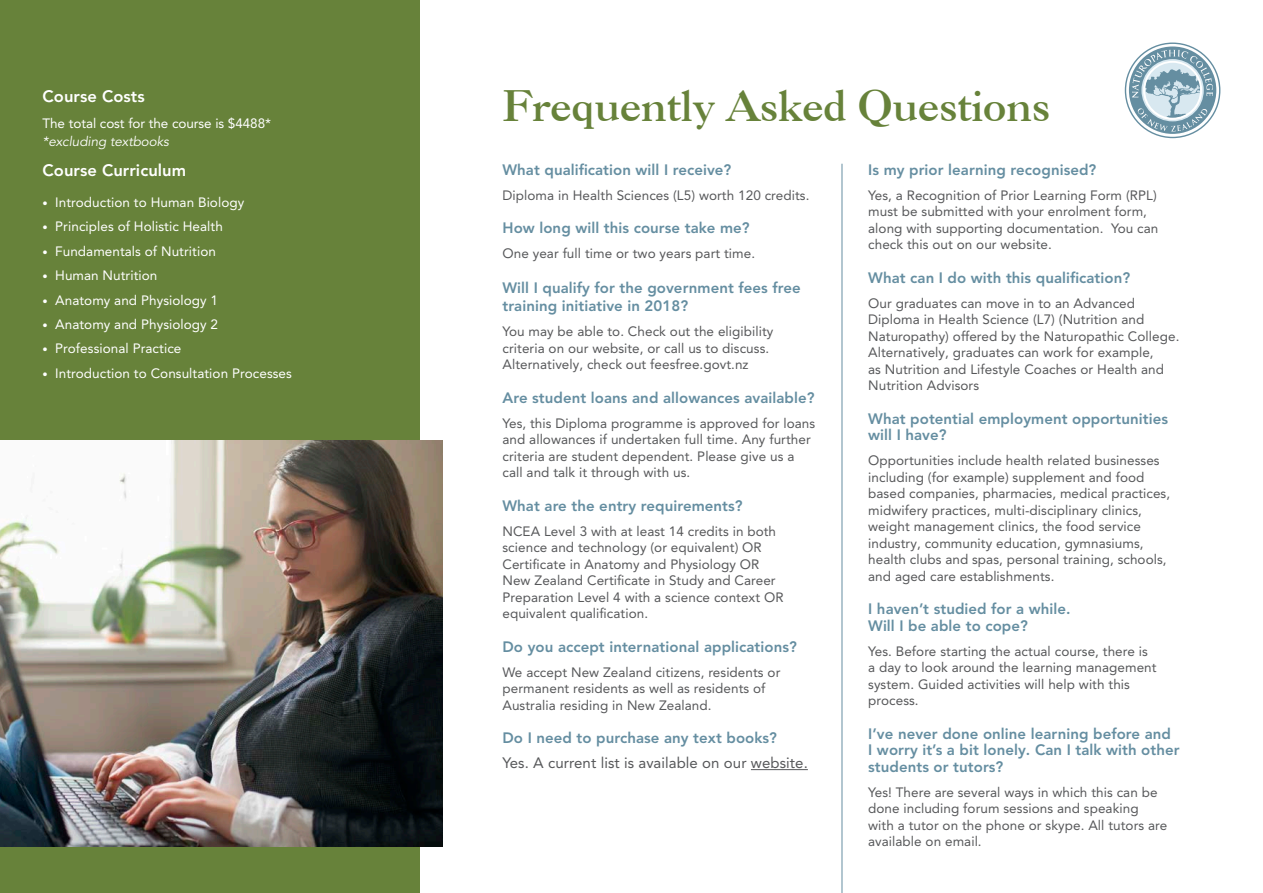
<style>
.page{position:relative;width:1263px;height:893px;background:#fff}
.page>*{position:absolute;margin:0;border:0;box-sizing:border-box;transform-origin:0 0}
.t1{font:700 42px "Caslon BT";color:#67823a}
.Paragraph_Style_1{font:800 16.5px "Avenir LT Pro";letter-spacing:.005em;color:#fff}
.Paragraph_Style_1-2{font:800 15px/16.5px "Avenir LT Pro";letter-spacing:.005em;color:#658ea1}
.Body_Copy{font:15px "Avenir LT Pro";letter-spacing:.005em;color:#57585a}
.Body_Copy-2{font:13.5px/16.5px "Avenir LT Pro";letter-spacing:.005em;color:#57585a}
.Body_Copy-3{font:13.5px/18px "Avenir LT Pro";letter-spacing:.005em;color:#fff}
.s1{font-style:italic}
.s2{font-size:10.5px}
</style>
<div class="page">
<hr style="left:751px;top:769px;width:57px;height:1px;background:#57585a">
<hr style="left:842px;top:164px;width:1px;height:729px;background:#658ea1">
<svg style="left:1126px;top:44px;width:93px;height:93px"></svg>
<div style="left:0;top:0;width:420px;height:893px;background:#67823a"></div>
<img style="left:0;top:440px;width:442px;height:406px">
<p class="Paragraph_Style_1" style="left:43px;top:86px;width:104px">Course Costs</p>
<p class="Body_Copy-3" style="left:43px;top:114px;width:230px">The total cost for the course is $4488* <span class="s1">*excluding textbooks</span></p>
<p class="Paragraph_Style_1" style="left:43px;top:161px;width:145px">Course Curriculum</p>
<p class="Body_Copy-3" style="left:43px;top:193px;width:203px"><span class="s2">•</span> Introduction to Human Biology</p>
<p class="Body_Copy-3" style="left:43px;top:218px;width:182px"><span class="s2">•</span> Principles of Holistic Health</p>
<p class="Body_Copy-3" style="left:43px;top:242px;width:175px"><span class="s2">•</span> Fundamentals of Nutrition</p>
<p class="Body_Copy-3" style="left:43px;top:266px;width:116px"><span class="s2">•</span> Human Nutrition</p>
<p class="Body_Copy-3" style="left:43px;top:291px;width:177px"><span class="s2">•</span> Anatomy and Physiology 1</p>
<p class="Body_Copy-3" style="left:43px;top:315px;width:177px"><span class="s2">•</span> Anatomy and Physiology 2</p>
<p class="Body_Copy-3" style="left:43px;top:339px;width:140px"><span class="s2">•</span> Professional Practice</p>
<p class="Body_Copy-3" style="left:43px;top:364px;width:251px"><span class="s2">•</span> Introduction to Consultation Processes</p>
<p class="t1" style="left:502px;top:80px;width:549px">Frequently Asked Questions</p>
<p class="Paragraph_Style_1-2" style="left:868px;top:161px;width:230px">Is my prior learning recognised?</p>
<p class="Body_Copy-2" style="left:868px;top:186px;width:292px">Yes, a Recognition of Prior Learning Form (RPL) must be submitted with your enrolment form, along with supporting documentation. You can check this out on our website.</p>
<p class="Paragraph_Style_1-2" style="left:868px;top:269px;width:263px">What can I do with this qualification?</p>
<p class="Body_Copy-2" style="left:868px;top:294px;width:313px">Our graduates can move in to an Advanced Diploma in Health Science (L7) (Nutrition and Naturopathy) offered by the Naturopathic College.<br>Alternatively, graduates can work for example,<br>as Nutrition and Lifestyle Coaches or Health and Nutrition Advisors</p>
<p class="Paragraph_Style_1-2" style="left:868px;top:410px;width:301px">What potential employment opportunities will I have?</p>
<p class="Body_Copy-2" style="left:868px;top:452px;width:303px">Opportunities include health related businesses including (for example) supplement and food based companies, pharmacies, medical practices, midwifery practices, multi-disciplinary clinics, weight management clinics, the food service industry, community education, gymnasiums, health clubs and spas, personal training, schools, and aged care establishments.</p>
<p class="Paragraph_Style_1-2" style="left:868px;top:601px;width:204px">I haven’t studied for a while.<br>Will I be able to cope?</p>
<p class="Body_Copy-2" style="left:868px;top:642px;width:290px">Yes. Before starting the actual course, there is a day to look around the learning management system. Guided activities will help with this process.</p>
<p class="Paragraph_Style_1-2" style="left:868px;top:725px;width:313px">I’ve never done online learning before and<br>I worry it’s a bit lonely. Can I talk with other students or tutors?</p>
<p class="Body_Copy-2" style="left:868px;top:784px;width:301px">Yes! There are several ways in which this can be done including forum sessions and speaking with a tutor on the phone or skype. All tutors are available on email.</p>
<p class="Paragraph_Style_1-2" style="left:502px;top:161px;width:230px">What qualification will I receive?</p>
<p class="Body_Copy-2" style="left:502px;top:186px;width:308px">Diploma in Health Sciences (L5) worth 120 credits.</p>
<p class="Paragraph_Style_1-2" style="left:502px;top:220px;width:249px">How long will this course take me?</p>
<p class="Body_Copy-2" style="left:502px;top:245px;width:254px">One year full time or two years part time.</p>
<p class="Paragraph_Style_1-2" style="left:502px;top:279px;width:300px;line-height:18px">Will I qualify for the government fees free training initiative in 2018?</p>
<p class="Body_Copy-2" style="left:502px;top:323px;width:272px">You may be able to. Check out the eligibility criteria on our website, or call us to discuss.<br>Alternatively, check out feesfree.govt.nz</p>
<p class="Paragraph_Style_1-2" style="left:502px;top:389px;width:314px">Are student loans and allowances available?</p>
<p class="Body_Copy-2" style="left:502px;top:414px;width:314px">Yes, this Diploma programme is approved for loans and allowances if undertaken full time. Any further criteria are student dependent. Please give us a call and talk it through with us.</p>
<p class="Paragraph_Style_1-2" style="left:502px;top:497px;width:242px">What are the entry requirements?</p>
<p class="Body_Copy-2" style="left:502px;top:523px;width:283px">NCEA Level 3 with at least 14 credits in both science and technology (or equivalent) OR Certificate in Anatomy and Physiology OR New Zealand Certificate in Study and Career Preparation Level 4 with a science context OR equivalent qualification.</p>
<p class="Paragraph_Style_1-2" style="left:502px;top:638px;width:296px">Do you accept international applications?</p>
<p class="Body_Copy-2" style="left:502px;top:664px;width:279px">We accept New Zealand citizens, residents or permanent residents as well as residents of<br>Australia residing in New Zealand.</p>
<p class="Paragraph_Style_1-2" style="left:502px;top:730px;width:276px">Do I need to purchase any text books?</p>
<p class="Body_Copy" style="left:502px;top:754px;width:307px">Yes. A current list is available on our website.</p>
</div>
